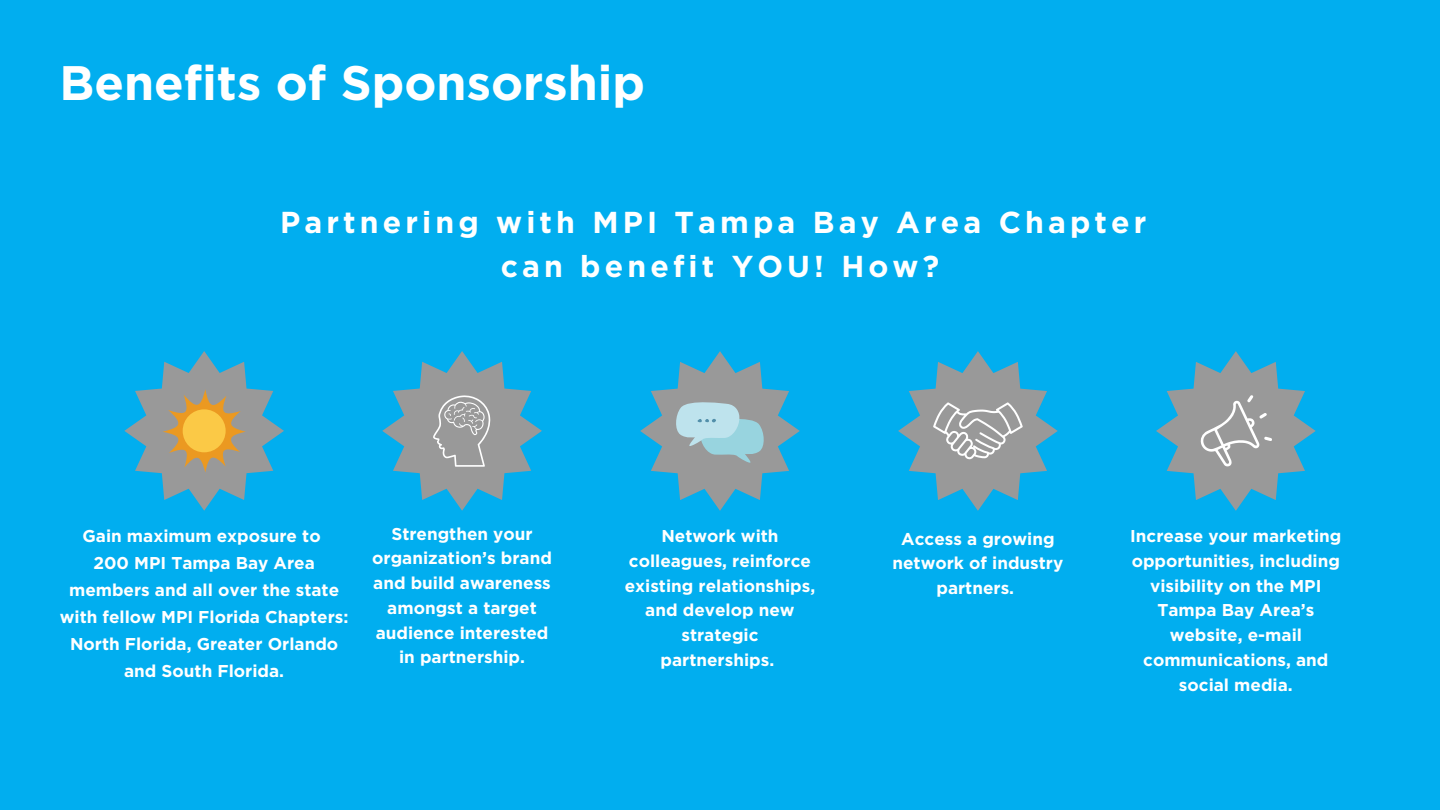
<style>
.page{position:relative;width:1440px;height:810px;background:#01aeef}
.page>*{position:absolute;margin:0;border:0;box-sizing:border-box;transform-origin:0 0}
.t1{font:700 48.4px "Gotham";color:#fff}
.t2{font:700 30.2px/44.2px "Gotham";letter-spacing:.135em;color:#fff;text-align:center}
.t3{font:700 17.1px/24.8px "Gotham";color:#fff;text-align:center}
</style>
<div class="page">
<svg style="left:124px;top:351px;width:160px;height:160px"></svg>
<div style="left:183px;top:409px;width:43px;height:43px;background:#fbc946;border-radius:50%"></div>
<svg style="left:382px;top:351px;width:160px;height:160px"></svg>
<svg style="left:640px;top:351px;width:160px;height:160px"></svg>
<svg style="left:898px;top:351px;width:160px;height:160px"></svg>
<svg style="left:1156px;top:351px;width:160px;height:160px"></svg>
<h1 class="t1" style="left:59px;top:54px;width:587px">Benefits of Sponsorship</h1>
<p class="t2" style="left:280px;top:200px;width:868px">Partnering with MPI Tampa Bay Area Chapter can benefit YOU! How?</p>
<h2 class="t3" style="left:82px;top:523px;width:240px">Gain maximum exposure to</h2>
<p class="t3" style="left:60px;top:549px;width:290px;line-height:27px">200 MPI Tampa Bay Area members and all over the state with fellow MPI Florida Chapters:<br>North Florida, Greater Orlando and South Florida.</p>
<p class="t3" style="left:372px;top:521px;width:181px">Strengthen your organization’s brand and build awareness amongst a target audience interested in partnership.</p>
<p class="t3" style="left:625px;top:524px;width:192px">Network with colleagues, reinforce existing relationships, and develop new strategic partnerships.</p>
<p class="t3" style="left:892px;top:526px;width:172px">Access a growing network of industry partners.</p>
<p class="t3" style="left:1130px;top:524px;width:213px">Increase your marketing opportunities, including visibility on the MPI<br>Tampa Bay Area’s website, e-mail communications, and social media.</p>
</div>
